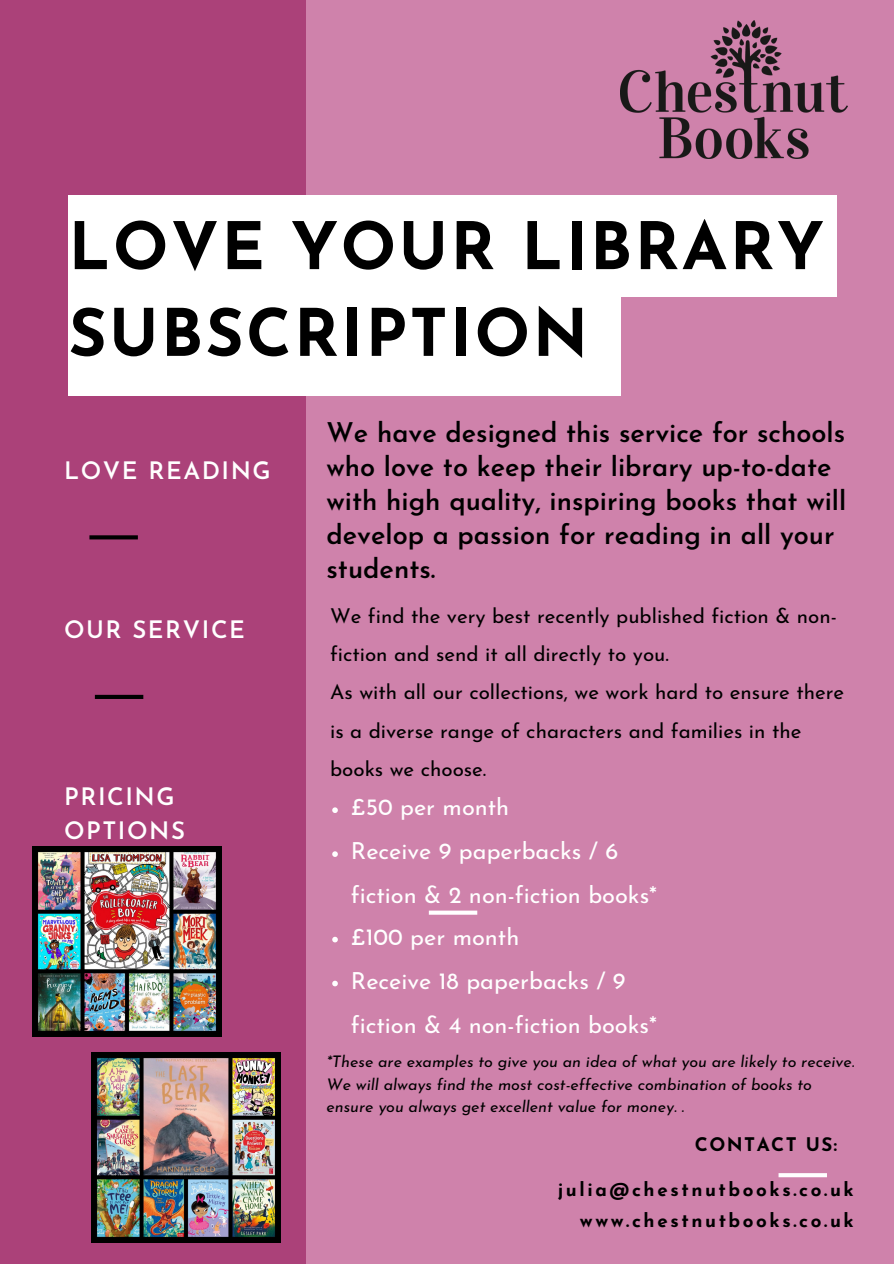
<style>
.page{position:relative;width:894px;height:1264px;background:#fff}
.page>*{position:absolute;margin:0;border:0;box-sizing:border-box;transform-origin:0 0}
.t1{font:700 65.25px/86.7px "Josefin Sans";letter-spacing:.035em;color:#000}
.t2{font:600 27px/33.8px "Josefin Sans";color:#000}
.t3{font:600 24px/33.5px "Josefin Sans";letter-spacing:.065em;color:#fff}
.t4{font:23.55px/44px "Josefin Sans";color:#fff}
.t5{font:20.55px/38.2px "Josefin Sans";color:#000}
.t6{font:700 18.75px "Josefin Sans";letter-spacing:.14em;color:#000}
.t7{font:700 18.75px "Josefin Sans";letter-spacing:.08em;color:#000}
.t8{font:italic 16.05px/22.5px "Josefin Sans";color:#000}
</style>
<div class="page">
<div style="left:0;top:0;width:893px;height:1263px;background:#cf82ab"></div>
<div style="left:0;top:0;width:306px;height:1263px;background:#ab4179"></div>
<svg style="left:95px;top:695px;width:48px;height:4px"></svg>
<svg style="left:89px;top:535px;width:49px;height:4px"></svg>
<div style="left:69px;top:195px;width:767px;height:101px;background:#fff"></div>
<div style="left:69px;top:296px;width:551px;height:99px;background:#fff"></div>
<svg style="left:778px;top:1173px;width:48px;height:4px"></svg>
<img style="left:620px;top:20px;width:227px;height:139px">
<svg style="left:332px;top:807px;width:6px;height:6px"></svg>
<svg style="left:332px;top:851px;width:6px;height:6px"></svg>
<svg style="left:332px;top:936px;width:6px;height:6px"></svg>
<svg style="left:332px;top:980px;width:6px;height:6px"></svg>
<svg style="left:428px;top:910px;width:49px;height:4px"></svg>
<img style="left:91px;top:1052px;width:189px;height:189px">
<img style="left:32px;top:847px;width:189px;height:189px">
<p class="t1" style="left:68px;top:209px;width:756px">LOVE YOUR LIBRARY<br>SUBSCRIPTION</p>
<p class="t3" style="left:64px;top:456px;width:208px">LOVE READING</p>
<p class="t3" style="left:64px;top:615px;width:182px">OUR SERVICE</p>
<p class="t3" style="left:64px;top:782px;width:122px">PRICING<br>OPTIONS</p>
<p class="t2" style="left:326px;top:419px;width:521px">We have designed this service for schools who love to keep their library up-to-date with high quality, inspiring books that will develop a passion for reading in all your students.</p>
<p class="t5" style="left:330px;top:598px;width:508px">We find the very best recently published fiction &amp; non&shy;fiction and send it all directly to you.</p>
<p class="t5" style="left:330px;top:675px;width:515px">As with all our collections, we work hard to ensure there is a diverse range of characters and families in the books we choose.</p>
<p class="t4" style="left:351px;top:787px;width:160px">£50 per month</p>
<p class="t4" style="left:351px;top:831px;width:308px">Receive 9 paperbacks / 6 fiction &amp; 2 non-fiction books*</p>
<p class="t4" style="left:351px;top:916px;width:170px">£100 per month</p>
<p class="t4" style="left:351px;top:960px;width:307px">Receive 18 paperbacks / 9 fiction &amp; 4 non-fiction books*</p>
<p class="t8" style="left:326px;top:1052px;width:529px">*These are examples to give you an idea of what you are likely to receive.<br>We will always find the most cost-effective combination of books to ensure you always get excellent value for money. .</p>
<p class="t7" style="left:694px;top:1136px;width:144px">CONTACT US:</p>
<p class="t6" style="left:557px;top:1181px;width:297px">julia@chestnutbooks.co.uk</p>
<p class="t6" style="left:579px;top:1212px;width:275px">www.chestnutbooks.co.uk</p>
</div>
